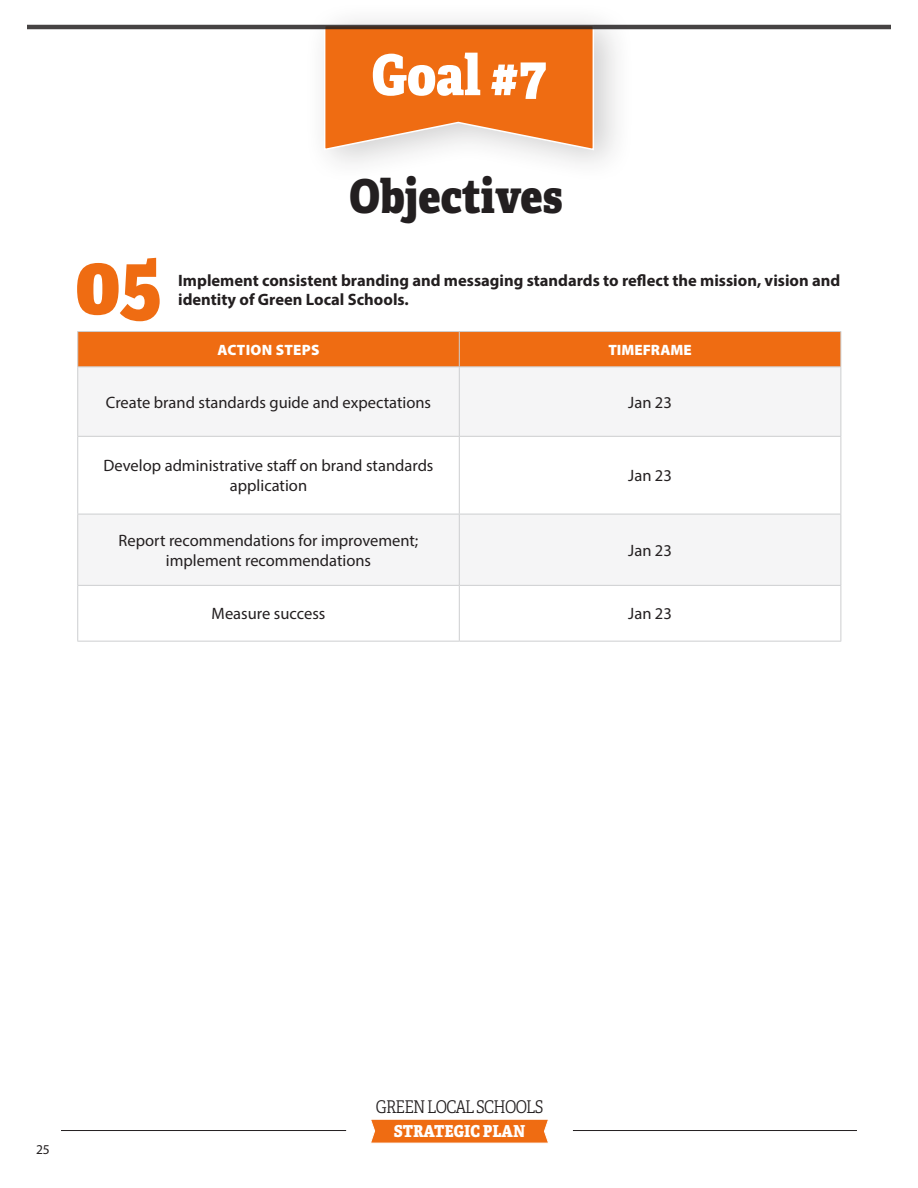
<style>
.page{position:relative;width:918px;height:1188px;background:#fff}
.page>*{position:absolute;margin:0;border:0;box-sizing:border-box;transform-origin:0 0}
.t1{font:800 85.95px "Adelle Condensed";color:#ef6c12}
.t2{font:800 56.4px "Adelle Condensed";color:#fff}
.t3{font:800 46.65px "Adelle Condensed";color:#231f20}
.t4{font:300 17.55px "Adelle Condensed";letter-spacing:-.04em;color:#231f20}
.t5{font:16.5px/19.8px "Myriad Pro";color:#231f20;text-align:center}
.t6{font:700 16.5px/19.8px "Myriad Pro";color:#231f20}
.t7{font:800 16.5px "Adelle Condensed";color:#fff}
.t8{font:900 15px "Myriad Pro";letter-spacing:.01em;color:#fff}
.t9{font:13.5px "Myriad Pro";color:#231f20}
</style>
<div class="page">
<div style="left:304px;top:1px;width:331px;height:184px;background:#231f20;opacity:.22"></div>
<svg style="left:323px;top:24px;width:272px;height:127px;background:#ee8035"></svg>
<div style="left:78px;top:332px;width:763px;height:34px;background:#ef6c12"></div>
<svg style="left:78px;top:367px;width:763px;height:218px;fill:#f5f5f6"></svg>
<svg style="left:78px;top:586px;width:763px;height:55px"></svg>
<hr style="left:459px;top:332px;width:1px;height:34px;background:#cdced0">
<hr style="left:841px;top:332px;width:1px;height:34px;background:#cdced0">
<hr style="left:459px;top:437px;width:1px;height:77px;background:#cdced0">
<hr style="left:841px;top:437px;width:1px;height:77px;background:#cdced0">
<hr style="left:459px;top:514px;width:1px;height:71px;background:#cdced0">
<hr style="left:841px;top:514px;width:1px;height:71px;background:#cdced0">
<hr style="left:459px;top:586px;width:1px;height:55px;background:#cdced0">
<hr style="left:841px;top:586px;width:1px;height:55px;background:#cdced0">
<hr style="left:77px;top:366px;width:382px;height:1px;background:#cdced0">
<hr style="left:77px;top:367px;width:1px;height:69px;background:#cdced0">
<hr style="left:459px;top:366px;width:382px;height:1px;background:#cdced0">
<hr style="left:459px;top:367px;width:1px;height:69px;background:#cdced0">
<hr style="left:841px;top:367px;width:1px;height:69px;background:#cdced0">
<hr style="left:77px;top:436px;width:382px;height:1px;background:#cdced0">
<hr style="left:459px;top:436px;width:382px;height:1px;background:#cdced0">
<hr style="left:77px;top:332px;width:1px;height:34px;background:#cdced0">
<hr style="left:77px;top:331px;width:382px;height:1px;background:#cdced0">
<hr style="left:459px;top:331px;width:382px;height:1px;background:#cdced0">
<hr style="left:77px;top:437px;width:1px;height:77px;background:#cdced0">
<hr style="left:77px;top:514px;width:1px;height:71px;background:#cdced0">
<hr style="left:77px;top:586px;width:1px;height:55px;background:#cdced0">
<hr style="left:77px;top:514px;width:382px;height:1px;background:#cdced0">
<hr style="left:77px;top:585px;width:382px;height:1px;background:#cdced0">
<hr style="left:77px;top:641px;width:382px;height:1px;background:#cdced0">
<hr style="left:459px;top:514px;width:382px;height:1px;background:#cdced0">
<hr style="left:459px;top:585px;width:382px;height:1px;background:#cdced0">
<hr style="left:459px;top:641px;width:382px;height:1px;background:#cdced0">
<svg style="left:371px;top:1119px;width:178px;height:25px;background:#f07c2c"></svg>
<hr style="left:573px;top:1130px;width:284px;height:1px;background:#231f20">
<hr style="left:61px;top:1130px;width:285px;height:1px;background:#231f20">
<svg style="left:27px;top:25px;width:864px;height:4px;background:#453d3a"></svg>
<p class="t2" style="left:372px;top:39px;width:176px">Goal #7</p>
<p class="t1" style="left:75px;top:228px;width:89px">05</p>
<p class="t3" style="left:350px;top:167px;width:215px">Objectives</p>
<p class="t6" style="left:178px;top:270px;width:664px">Implement consistent branding and messaging standards to reflect the mission, vision and identity of Green Local Schools.</p>
<p class="t8" style="left:217px;top:340px;width:104px">ACTION STEPS</p>
<p class="t8" style="left:608px;top:340px;width:85px">TIMEFRAME</p>
<p class="t5" style="left:106px;top:392px;width:327px">Create brand standards guide and expectations</p>
<p class="t5" style="left:628px;top:392px;width:45px">Jan 23</p>
<p class="t5" style="left:104px;top:456px;width:331px">Develop administrative staff on brand standards application</p>
<p class="t5" style="left:628px;top:466px;width:45px">Jan 23</p>
<p class="t5" style="left:119px;top:530px;width:301px">Report recommendations for improvement; implement recommendations</p>
<p class="t5" style="left:628px;top:540px;width:45px">Jan 23</p>
<p class="t5" style="left:212px;top:604px;width:115px">Measure success</p>
<p class="t5" style="left:628px;top:604px;width:45px">Jan 23</p>
<p class="t9" style="left:36px;top:1141px;width:15px">25</p>
<p class="t4" style="left:376px;top:1096px;width:169px">GREEN LOCAL SCHOOLS</p>
<p class="t7" style="left:394px;top:1121px;width:133px">STRATEGIC PLAN</p>
</div>
